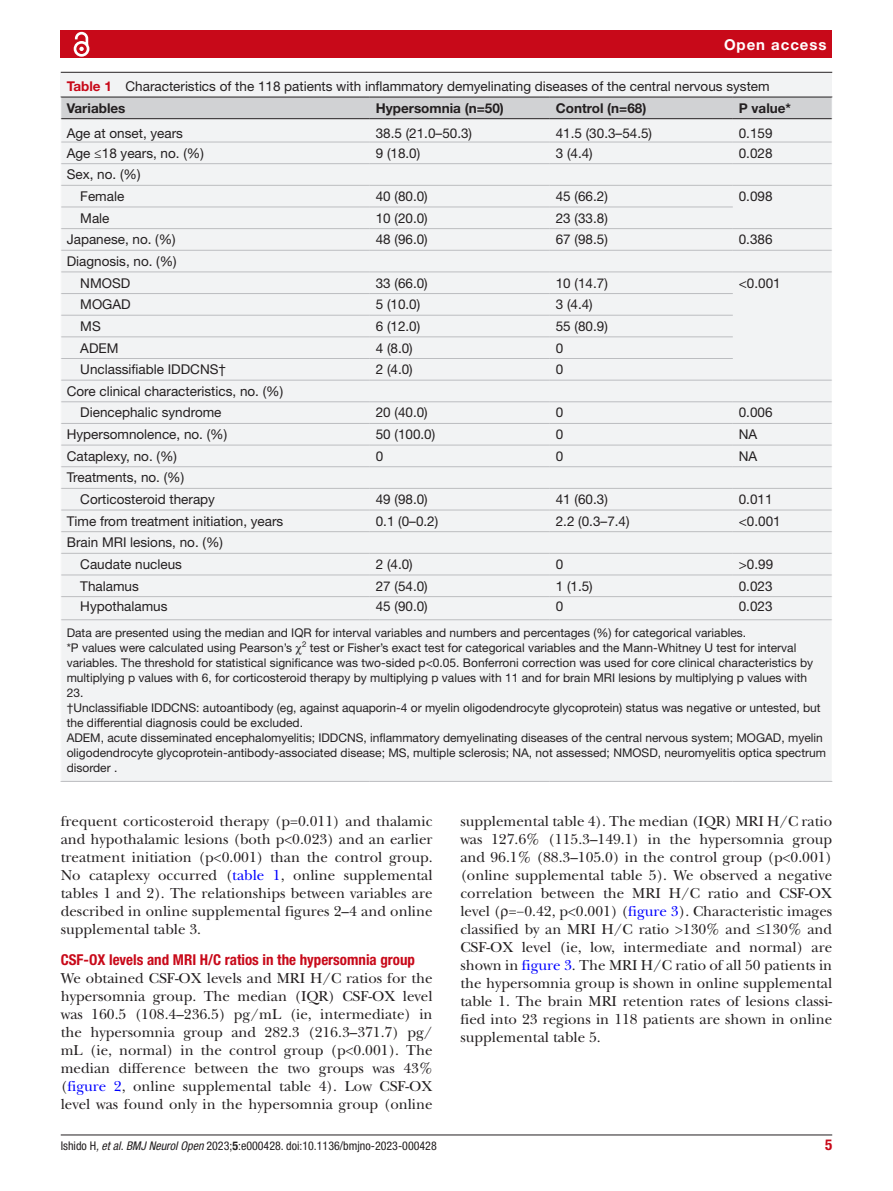
<style>
.page{position:relative;width:893px;height:1191px;background:#fff}
.page>*{position:absolute;margin:0;border:0;box-sizing:border-box;transform-origin:0 0}
.t1{font:15px/18px "New Baskerville";color:#231f20;text-align:justify}
.t2{font:700 condensed 15px "Helvetica Neue LT Std";color:#c80919}
.t3{font:700 15px "Helvetica Neue LT Std";letter-spacing:.065em;color:#fff}
.t4{font:13.5px/21.6px "Helvetica Neue LT Std";color:#231f20}
.t5{font:700 13.5px "Helvetica Neue LT Std";color:#231f20}
.t6{font:12px/15px "Helvetica Neue LT Std";color:#231f20}
.t7{font:condensed 12px "Helvetica Neue LT Std";color:#231f20}
.t8{font:7.95px "Helvetica Neue LT Std";color:#231f20}
.s1{font-weight:700;color:#c80919}
.s2{font-weight:700}
.s3{color:#00f}
.s4{font-style:italic}
</style>
<div class="page">
<hr style="left:61px;top:1134px;width:771px;height:1px;background:#231f20">
<div style="left:61px;top:31px;width:771px;height:27px;background:#c80919"></div>
<svg style="left:73px;top:31px;width:17px;height:26px"></svg>
<div style="left:61px;top:73px;width:771px;height:708px;background:#f2f3f4"></div>
<hr style="left:61px;top:72px;width:771px;height:1px;background:#231f20">
<hr style="left:61px;top:781px;width:309px;height:1px;background:#bcbdc0">
<hr style="left:370px;top:781px;width:180px;height:1px;background:#bcbdc0">
<hr style="left:550px;top:781px;width:183px;height:1px;background:#bcbdc0">
<hr style="left:733px;top:781px;width:99px;height:1px;background:#bcbdc0">
<svg style="left:60px;top:97px;width:773px;height:523px"></svg>
<p class="t3" style="left:724px;top:35px;width:104px">Open access</p>
<p class="t4" style="left:67px;top:75px;width:704px;line-height:22px"><span class="s1">Table 1</span> Characteristics of the 118 patients with inflammatory demyelinating diseases of the central nervous system<br><span class="s2">Variables</span></p>
<p class="t5" style="left:376px;top:99px;width:130px">Hypersomnia (n=50)</p>
<p class="t5" style="left:556px;top:99px;width:92px">Control (n=68)</p>
<p class="t5" style="left:739px;top:99px;width:54px">P value*</p>
<p class="t4" style="left:67px;top:122px;width:118px">Age at onset, years</p>
<p class="t4" style="left:376px;top:122px;width:98px">38.5 (21.0–50.3)</p>
<p class="t4" style="left:556px;top:122px;width:98px">41.5 (30.3–54.5)</p>
<p class="t4" style="left:739px;top:122px;width:35px">0.159</p>
<p class="t4" style="left:67px;top:142px;width:139px">Age ≤18 years, no. (%)</p>
<p class="t4" style="left:376px;top:142px;width:46px">9 (18.0)</p>
<p class="t4" style="left:556px;top:142px;width:39px">3 (4.4)</p>
<p class="t4" style="left:739px;top:142px;width:35px">0.028</p>
<p class="t4" style="left:67px;top:163px;width:75px;text-align:center">Sex, no. (%)<br>Female</p>
<p class="t4" style="left:376px;top:185px;width:54px">40 (80.0)</p>
<p class="t4" style="left:556px;top:185px;width:54px">45 (66.2)</p>
<p class="t4" style="left:739px;top:185px;width:35px">0.098</p>
<p class="t4" style="left:80px;top:207px;width:31px">Male</p>
<p class="t4" style="left:376px;top:207px;width:54px">10 (20.0)</p>
<p class="t4" style="left:556px;top:207px;width:54px">23 (33.8)</p>
<p class="t4" style="left:67px;top:228px;width:111px">Japanese, no. (%)</p>
<p class="t4" style="left:376px;top:228px;width:54px">48 (96.0)</p>
<p class="t4" style="left:556px;top:228px;width:54px">67 (98.5)</p>
<p class="t4" style="left:739px;top:228px;width:35px">0.386</p>
<p class="t4" style="left:80px;top:250px;width:98px;text-indent:-14px">Diagnosis, no. (%)<br>NMOSD</p>
<p class="t4" style="left:376px;top:272px;width:54px">33 (66.0)</p>
<p class="t4" style="left:556px;top:272px;width:54px">10 (14.7)</p>
<p class="t4" style="left:739px;top:272px;width:43px">&lt;0.001</p>
<p class="t4" style="left:80px;top:293px;width:52px">MOGAD</p>
<p class="t4" style="left:376px;top:293px;width:46px">5 (10.0)</p>
<p class="t4" style="left:556px;top:293px;width:39px">3 (4.4)</p>
<p class="t4" style="left:80px;top:315px;width:22px">MS</p>
<p class="t4" style="left:376px;top:315px;width:46px">6 (12.0)</p>
<p class="t4" style="left:556px;top:315px;width:54px">55 (80.9)</p>
<p class="t4" style="left:80px;top:337px;width:40px">ADEM</p>
<p class="t4" style="left:376px;top:337px;width:39px">4 (8.0)</p>
<p class="t4" style="left:556px;top:337px;width:9px">0</p>
<p class="t4" style="left:80px;top:358px;width:147px">Unclassifiable IDDCNS†</p>
<p class="t4" style="left:376px;top:358px;width:39px">2 (4.0)</p>
<p class="t4" style="left:556px;top:358px;width:9px">0</p>
<p class="t4" style="left:80px;top:380px;width:204px;text-indent:-14px">Core clinical characteristics, no. (%)<br>Diencephalic syndrome</p>
<p class="t4" style="left:376px;top:402px;width:54px">20 (40.0)</p>
<p class="t4" style="left:556px;top:402px;width:9px">0</p>
<p class="t4" style="left:739px;top:402px;width:35px">0.006</p>
<p class="t4" style="left:67px;top:423px;width:162px">Hypersomnolence, no. (%)</p>
<p class="t4" style="left:376px;top:423px;width:61px">50 (100.0)</p>
<p class="t4" style="left:556px;top:423px;width:9px">0</p>
<p class="t4" style="left:739px;top:423px;width:20px">NA</p>
<p class="t4" style="left:67px;top:445px;width:112px">Cataplexy, no. (%)</p>
<p class="t4" style="left:376px;top:445px;width:9px">0</p>
<p class="t4" style="left:556px;top:445px;width:9px">0</p>
<p class="t4" style="left:739px;top:445px;width:20px">NA</p>
<p class="t4" style="left:80px;top:466px;width:136px;text-indent:-14px">Treatments, no. (%)<br>Corticosteroid therapy</p>
<p class="t4" style="left:376px;top:488px;width:54px">49 (98.0)</p>
<p class="t4" style="left:556px;top:488px;width:54px">41 (60.3)</p>
<p class="t4" style="left:739px;top:488px;width:35px">0.011</p>
<p class="t4" style="left:67px;top:510px;width:218px">Time from treatment initiation, years</p>
<p class="t4" style="left:376px;top:510px;width:64px">0.1 (0–0.2)</p>
<p class="t4" style="left:556px;top:510px;width:75px">2.2 (0.3–7.4)</p>
<p class="t4" style="left:739px;top:510px;width:43px">&lt;0.001</p>
<p class="t4" style="left:80px;top:531px;width:144px;text-indent:-14px">Brain MRI lesions, no. (%)<br>Caudate nucleus</p>
<p class="t4" style="left:376px;top:553px;width:39px">2 (4.0)</p>
<p class="t4" style="left:556px;top:553px;width:9px">0</p>
<p class="t4" style="left:739px;top:553px;width:36px">&gt;0.99</p>
<p class="t4" style="left:80px;top:575px;width:60px">Thalamus</p>
<p class="t4" style="left:376px;top:575px;width:54px">27 (54.0)</p>
<p class="t4" style="left:556px;top:575px;width:39px">1 (1.5)</p>
<p class="t4" style="left:739px;top:575px;width:35px">0.023</p>
<p class="t4" style="left:80px;top:595px;width:89px">Hypothalamus</p>
<p class="t4" style="left:376px;top:595px;width:54px">45 (90.0)</p>
<p class="t4" style="left:556px;top:595px;width:9px">0</p>
<p class="t4" style="left:739px;top:595px;width:35px">0.023</p>
<p class="t6" style="left:67px;top:625px;width:681px">Data are presented using the median and IQR for interval variables and numbers and percentages (%) for categorical variables. *P values were calculated using Pearson’s</p>
<p class="t8" style="left:302px;top:639px;width:6px">2</p>
<p class="t6" style="left:67px;top:640px;width:761px;text-indent:243px">test or Fisher’s exact test for categorical variables and the Mann-Whitney U test for interval variables. The threshold for statistical significance was two-sided p&lt;0.05. Bonferroni correction was used for core clinical characteristics by multiplying p values with 6, for corticosteroid therapy by multiplying p values with 11 and for brain MRI lesions by multiplying p values with 23.<br>†Unclassifiable IDDCNS: autoantibody (eg, against aquaporin-4 or myelin oligodendrocyte glycoprotein) status was negative or untested, but the differential diagnosis could be excluded.<br>ADEM, acute disseminated encephalomyelitis; IDDCNS, inflammatory demyelinating diseases of the central nervous system; MOGAD, myelin oligodendrocyte glycoprotein-antibody-associated disease; MS, multiple sclerosis; NA, not assessed; NMOSD, neuromyelitis optica spectrum disorder .</p>
<p class="t1" style="left:61px;top:812px;width:373px">frequent corticosteroid therapy (p=0.011) and thalamic and hypothalamic lesions (both p&lt;0.023) and an earlier treatment initiation (p&lt;0.001) than the control group.<br>No cataplexy occurred (<span class="s3">table 1</span>, online supplemental tables 1 and 2). The relationships between variables are described in online supplemental figures 2–4 and online supplemental table 3.</p>
<p class="t2" style="left:61px;top:951px;width:356px">CSF-OX levels and MRI H/C ratios in the hypersomnia group</p>
<p class="t1" style="left:61px;top:969px;width:373px">We obtained CSF-OX levels and MRI H/C ratios for the hypersomnia group. The median (IQR) CSF-OX level was 160.5 (108.4–236.5) pg/mL (ie, intermediate) in the hypersomnia group and 282.3 (216.3–371.7) pg/ mL (ie, normal) in the control group (p&lt;0.001). The median difference between the two groups was 43% (<span class="s3">figure 2</span>, online supplemental table 4). Low CSF-OX level was found only in the hypersomnia group (online</p>
<p class="t1" style="left:460px;top:812px;width:373px">supplemental table 4). The median (IQR) MRI H/C ratio was 127.6% (115.3–149.1) in the hypersomnia group and 96.1% (88.3–105.0) in the control group (p&lt;0.001) (online supplemental table 5). We observed a negative correlation between the MRI H/C ratio and CSF-OX level ( =−0.42, p&lt;0.001) (<span class="s3">figure 3</span>). Characteristic images classified by an MRI H/C ratio &gt;130% and ≤130% and CSF-OX level (ie, low, intermediate and normal) are shown in <span class="s3">figure 3</span>. The MRI H/C ratio of all 50 patients in the hypersomnia group is shown in online supplemental table 1. The brain MRI retention rates of lesions classi&shy;fied into 23 regions in 118 patients are shown in online supplemental table 5.</p>
<p class="t7" style="left:61px;top:1138px;width:378px">Ishido H<span class="s4">, et al</span>. <span class="s4">BMJ Neurol Open</span> 2023;<span class="s2">5</span>:e000428. doi:10.1136/bmjno-2023-000428</p>
<p class="t2" style="left:825px;top:1135px;width:9px">5</p>
</div>
